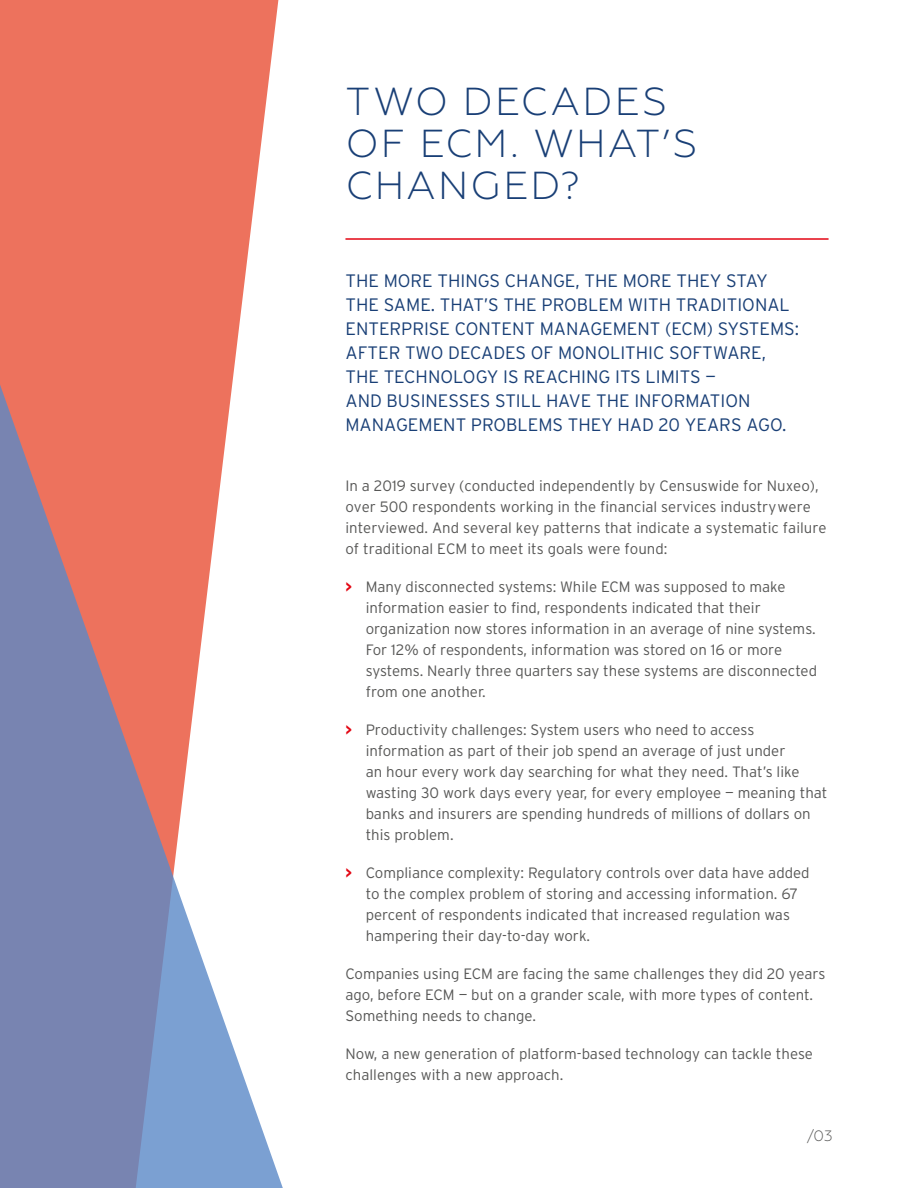
<style>
.page{position:relative;width:918px;height:1188px;background:#fff}
.page>*{position:absolute;margin:0;border:0;box-sizing:border-box;transform-origin:0 0}
.t1{font:300 39px/42px "Geometria";letter-spacing:.06em;color:#193f76}
.t2{font:300 18px/24px "Interstate";color:#193f76}
.t3{font:300 15px/21px "Interstate";color:#575756}
.t4{font:300 15px "Geometria";color:#575756}
.s1{font-weight:700;color:#e30613}
</style>
<div class="page">
<svg style="left:0;top:0;width:279px;height:348px;background:#ee7c68"></svg>
<svg style="left:0;top:348px;width:283px;height:840px"></svg>
<hr style="left:345px;top:238px;width:484px;height:2px;background:#e30613">
<h1 class="t1" style="left:346px;top:80px;width:353px">TWO DECADES<br>OF ECM. WHAT’S<br>CHANGED?</h1>
<p class="t2" style="left:345px;top:269px;width:455px">THE MORE THINGS CHANGE, THE MORE THEY STAY THE SAME. THAT’S THE PROBLEM WITH TRADITIONAL ENTERPRISE CONTENT MANAGEMENT (ECM) SYSTEMS:<br>AFTER TWO DECADES OF MONOLITHIC SOFTWARE, THE TECHNOLOGY IS REACHING ITS LIMITS —<br>AND BUSINESSES STILL HAVE THE INFORMATION MANAGEMENT PROBLEMS THEY HAD 20 YEARS AGO.</p>
<p class="t3" style="left:345px;top:475px;width:483px">In a 2019 survey (conducted independently by Censuswide for Nuxeo), over 500 respondents working in the financial services industrywere interviewed. And several key patterns that indicate a systematic failure of traditional ECM to meet its goals were found:</p>
<p class="t3" style="left:366px;top:576px;width:453px;text-indent:-20px"><span class="s1">&gt;</span> Many disconnected systems: While ECM was supposed to make information easier to find, respondents indicated that their organization now stores information in an average of nine systems.<br>For 12% of respondents, information was stored on 16 or more systems. Nearly three quarters say these systems are disconnected from one another.</p>
<p class="t3" style="left:366px;top:719px;width:463px;text-indent:-20px"><span class="s1">&gt;</span> Productivity challenges: System users who need to access information as part of their job spend an average of just under<br>an hour every work day searching for what they need. That’s like wasting 30 work days every year, for every employee — meaning that banks and insurers are spending hundreds of millions of dollars on this problem.</p>
<p class="t3" style="left:366px;top:862px;width:445px;text-indent:-20px"><span class="s1">&gt;</span> Compliance complexity: Regulatory controls over data have added to the complex problem of storing and accessing information. 67 percent of respondents indicated that increased regulation was hampering their day-to-day work.</p>
<p class="t3" style="left:345px;top:963px;width:481px">Companies using ECM are facing the same challenges they did 20 years ago, before ECM — but on a grander scale, with more types of content.<br>Something needs to change.</p>
<p class="t3" style="left:345px;top:1043px;width:469px">Now, a new generation of platform-based technology can tackle these challenges with a new approach.</p>
<p class="t4" style="left:807px;top:1127px;width:28px">/03</p>
</div>
